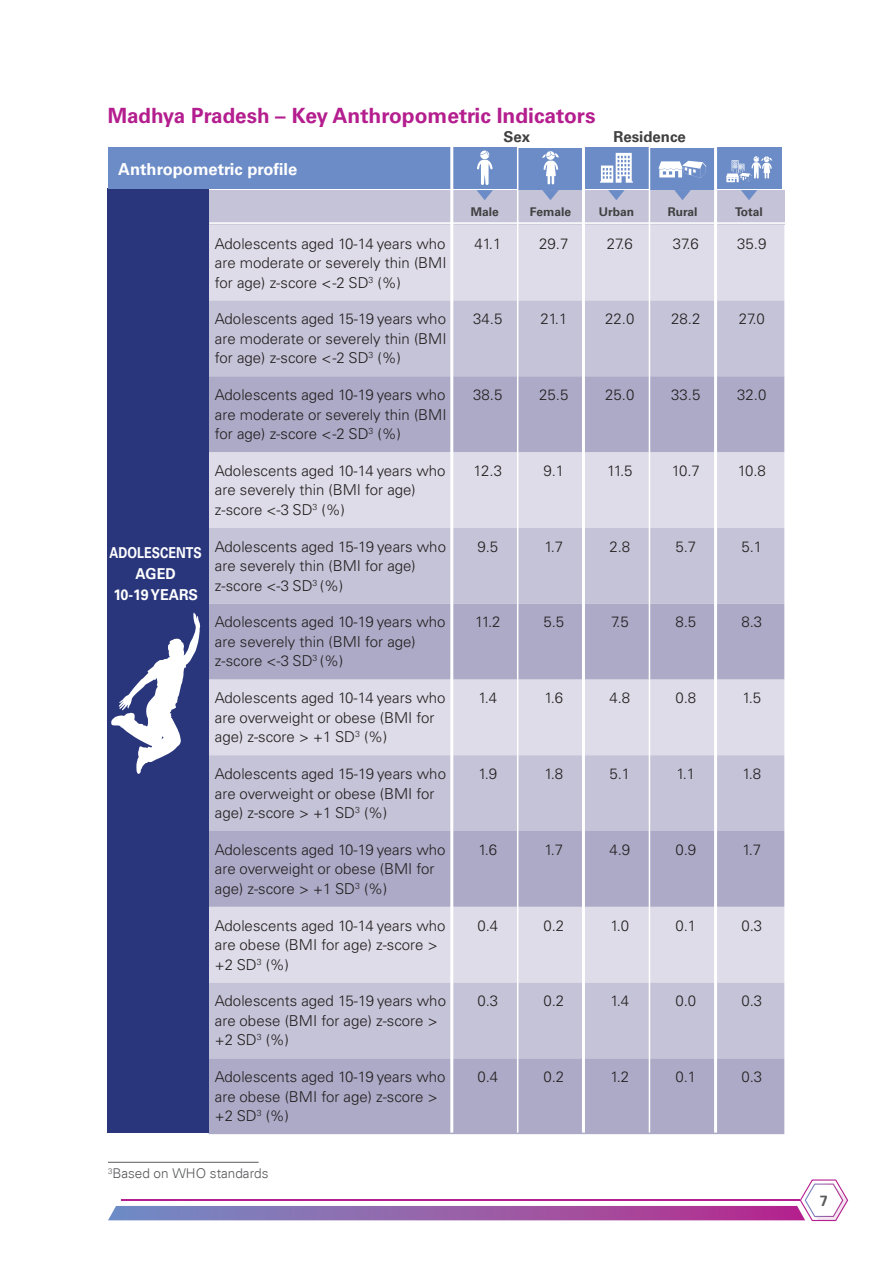
<style>
.page{position:relative;width:893px;height:1263px;background:#fff}
.page>*{position:absolute;margin:0;border:0;box-sizing:border-box;transform-origin:0 0}
.t1{font:700 21px "Univers LT Pro 65";color:#b41e8e}
.t2{font:700 16.5px "Univers LT Pro 65";color:#fff}
.t3{font:300 15px/19.5px "Univers LT Pro 45";color:#231f20}
.t4{font:700 15px/21px "Univers LT Pro 65";color:#fff;text-align:center;scale:.83 1}
.t5{font:700 15px "Univers LT Pro 65";color:#404041}
.t6{font:700 15px "Univers 65";color:#58595b}
.t7{font:300 13.5px "Univers";color:#58595b}
.t8{font:700 12px "Univers LT Pro 65";color:#404041}
</style>
<div class="page">
<svg style="left:108px;top:1179px;width:740px;height:42px"></svg>
<hr style="left:121px;top:1199px;width:679px;height:2px;background:#b41e8e">
<hr style="left:108px;top:1162px;width:151px;height:1px;background:#58595b">
<div style="left:207px;top:190px;width:578px;height:35px;background:#c5c3d7"></div>
<div style="left:209px;top:225px;width:575px;height:75px;background:#dedce8"></div>
<div style="left:209px;top:300px;width:575px;height:76px;background:#c5c3d7"></div>
<svg style="left:209px;top:376px;width:575px;height:758px;background:#c3c0d5"></svg>
<div style="left:108px;top:188px;width:101px;height:944px;background:#2a367c"></div>
<div style="left:108px;top:147px;width:347px;height:42px;background:#6c8cc7"></div>
<div style="left:452px;top:147px;width:66px;height:42px;background:#6c8cc7"></div>
<div style="left:518px;top:148px;width:65px;height:42px;background:#6c8cc7"></div>
<svg style="left:542px;top:190px;width:17px;height:10px"></svg>
<div style="left:583px;top:147px;width:66px;height:42px;background:#6c8cc7"></div>
<svg style="left:608px;top:190px;width:17px;height:10px"></svg>
<div style="left:649px;top:148px;width:67px;height:42px;background:#6c8cc7"></div>
<svg style="left:674px;top:190px;width:17px;height:10px"></svg>
<div style="left:716px;top:147px;width:66px;height:42px;background:#6c8cc7"></div>
<svg style="left:741px;top:190px;width:16px;height:10px"></svg>
<svg style="left:477px;top:151px;width:16px;height:49px"></svg>
<svg style="left:542px;top:151px;width:17px;height:33px"></svg>
<svg style="left:600px;top:153px;width:33px;height:30px"></svg>
<svg style="left:658px;top:161px;width:49px;height:17px"></svg>
<svg style="left:726px;top:156px;width:46px;height:26px"></svg>
<hr style="left:582px;top:147px;width:3px;height:985px;background:#fff">
<hr style="left:517px;top:147px;width:1px;height:985px;background:#fff">
<hr style="left:649px;top:147px;width:1px;height:985px;background:#fff">
<hr style="left:714px;top:147px;width:3px;height:985px;background:#fff">
<hr style="left:450px;top:147px;width:3px;height:985px;background:#fff">
<hr style="left:209px;top:222px;width:576px;height:2px;background:#fff">
<svg style="left:111px;top:613px;width:89px;height:161px"></svg>
<h1 class="t1" style="left:108px;top:108px;width:489px">Madhya Pradesh – Key Anthropometric Indicators</h1>
<p class="t2" style="left:118px;top:163px;width:181px">Anthropometric profile</p>
<p class="t5" style="left:503px;top:132px;width:28px">Sex</p>
<p class="t5" style="left:613px;top:132px;width:74px">Residence</p>
<p class="t8" style="left:471px;top:207px;width:30px">Male</p>
<p class="t8" style="left:530px;top:207px;width:43px">Female</p>
<p class="t8" style="left:599px;top:207px;width:37px">Urban</p>
<p class="t8" style="left:668px;top:207px;width:31px">Rural</p>
<p class="t8" style="left:735px;top:207px;width:29px">Total</p>
<p class="t4" style="left:110px;top:544px;width:112px">ADOLESCENTS<br>AGED<br>10-19 YEARS</p>
<p class="t3" style="left:215px;top:235px;width:233px;text-align:justify">Adolescents aged 10-14 years who are moderate or severely thin (BMI for age) z-score &lt; -2 SD<sup>3</sup> (%)</p>
<p class="t3" style="left:474px;top:235px;width:29px">41.1</p>
<p class="t3" style="left:539px;top:235px;width:31px">29.7</p>
<p class="t3" style="left:607px;top:235px;width:28px">27.6</p>
<p class="t3" style="left:673px;top:235px;width:28px">37.6</p>
<p class="t3" style="left:737px;top:235px;width:31px">35.9</p>
<p class="t3" style="left:215px;top:311px;width:233px;text-align:justify">Adolescents aged 15-19 years who are moderate or severely thin (BMI for age) z-score &lt; -2 SD<sup>3</sup> (%)</p>
<p class="t3" style="left:473px;top:311px;width:31px">34.5</p>
<p class="t3" style="left:540px;top:311px;width:29px">21.1</p>
<p class="t3" style="left:605px;top:311px;width:31px">22.0</p>
<p class="t3" style="left:671px;top:311px;width:31px">28.2</p>
<p class="t3" style="left:739px;top:311px;width:28px">27.0</p>
<p class="t3" style="left:215px;top:387px;width:233px;text-align:justify">Adolescents aged 10-19 years who are moderate or severely thin (BMI for age) z-score &lt; -2 SD<sup>3</sup> (%)</p>
<p class="t3" style="left:473px;top:387px;width:31px">38.5</p>
<p class="t3" style="left:539px;top:387px;width:31px">25.5</p>
<p class="t3" style="left:605px;top:387px;width:31px">25.0</p>
<p class="t3" style="left:671px;top:387px;width:31px">33.5</p>
<p class="t3" style="left:737px;top:387px;width:31px">32.0</p>
<p class="t3" style="left:215px;top:463px;width:232px">Adolescents aged 10-14 years who are severely thin (BMI for age) z-score &lt;-3 SD<sup>3</sup> (%)</p>
<p class="t3" style="left:474px;top:463px;width:30px">12.3</p>
<p class="t3" style="left:543px;top:463px;width:22px">9.1</p>
<p class="t3" style="left:607px;top:463px;width:27px">11.5</p>
<p class="t3" style="left:672px;top:463px;width:30px">10.7</p>
<p class="t3" style="left:738px;top:463px;width:30px">10.8</p>
<p class="t3" style="left:215px;top:538px;width:233px">Adolescents aged 15-19 years who are severely thin (BMI for age) z-score &lt;-3 SD<sup>3</sup> (%)</p>
<p class="t3" style="left:477px;top:538px;width:22px">9.5</p>
<p class="t3" style="left:544px;top:538px;width:20px">1.7</p>
<p class="t3" style="left:609px;top:538px;width:22px">2.8</p>
<p class="t3" style="left:675px;top:538px;width:22px">5.7</p>
<p class="t3" style="left:741px;top:538px;width:22px">5.1</p>
<p class="t3" style="left:215px;top:614px;width:232px">Adolescents aged 10-19 years who are severely thin (BMI for age) z-score &lt;-3 SD<sup>3</sup> (%)</p>
<p class="t3" style="left:475px;top:614px;width:27px">11.2</p>
<p class="t3" style="left:543px;top:614px;width:22px">5.5</p>
<p class="t3" style="left:611px;top:614px;width:19px">7.5</p>
<p class="t3" style="left:675px;top:614px;width:22px">8.5</p>
<p class="t3" style="left:741px;top:614px;width:22px">8.3</p>
<p class="t3" style="left:215px;top:690px;width:232px">Adolescents aged 10-14 years who are overweight or obese (BMI for age) z-score &gt; +1 SD<sup>3</sup> (%)</p>
<p class="t3" style="left:478px;top:690px;width:20px">1.4</p>
<p class="t3" style="left:544px;top:690px;width:20px">1.6</p>
<p class="t3" style="left:609px;top:690px;width:22px">4.8</p>
<p class="t3" style="left:675px;top:690px;width:22px">0.8</p>
<p class="t3" style="left:742px;top:690px;width:20px">1.5</p>
<p class="t3" style="left:215px;top:766px;width:233px">Adolescents aged 15-19 years who are overweight or obese (BMI for age) z-score &gt; +1 SD<sup>3</sup> (%)</p>
<p class="t3" style="left:478px;top:766px;width:20px">1.9</p>
<p class="t3" style="left:544px;top:766px;width:20px">1.8</p>
<p class="t3" style="left:609px;top:766px;width:22px">5.1</p>
<p class="t3" style="left:676px;top:766px;width:20px">1.1</p>
<p class="t3" style="left:742px;top:766px;width:20px">1.8</p>
<p class="t3" style="left:215px;top:841px;width:232px">Adolescents aged 10-19 years who are overweight or obese (BMI for age) z-score &gt; +1 SD<sup>3</sup> (%)</p>
<p class="t3" style="left:478px;top:841px;width:20px">1.6</p>
<p class="t3" style="left:544px;top:841px;width:20px">1.7</p>
<p class="t3" style="left:609px;top:841px;width:22px">4.9</p>
<p class="t3" style="left:675px;top:841px;width:22px">0.9</p>
<p class="t3" style="left:742px;top:841px;width:20px">1.7</p>
<p class="t3" style="left:215px;top:917px;width:232px">Adolescents aged 10-14 years who are obese (BMI for age) z-score &gt; +2 SD<sup>3</sup> (%)</p>
<p class="t3" style="left:477px;top:917px;width:22px">0.4</p>
<p class="t3" style="left:543px;top:917px;width:22px">0.2</p>
<p class="t3" style="left:610px;top:917px;width:20px">1.0</p>
<p class="t3" style="left:675px;top:917px;width:22px">0.1</p>
<p class="t3" style="left:741px;top:917px;width:22px">0.3</p>
<p class="t3" style="left:215px;top:993px;width:233px">Adolescents aged 15-19 years who are obese (BMI for age) z-score &gt; +2 SD<sup>3</sup> (%)</p>
<p class="t3" style="left:477px;top:993px;width:22px">0.3</p>
<p class="t3" style="left:543px;top:993px;width:22px">0.2</p>
<p class="t3" style="left:610px;top:993px;width:20px">1.4</p>
<p class="t3" style="left:675px;top:993px;width:22px">0.0</p>
<p class="t3" style="left:741px;top:993px;width:22px">0.3</p>
<p class="t3" style="left:215px;top:1069px;width:232px">Adolescents aged 10-19 years who are obese (BMI for age) z-score &gt; +2 SD<sup>3</sup> (%)</p>
<p class="t3" style="left:477px;top:1069px;width:22px">0.4</p>
<p class="t3" style="left:543px;top:1069px;width:22px">0.2</p>
<p class="t3" style="left:610px;top:1069px;width:20px">1.2</p>
<p class="t3" style="left:675px;top:1069px;width:22px">0.1</p>
<p class="t3" style="left:741px;top:1069px;width:22px">0.3</p>
<p class="t7" style="left:108px;top:1165px;width:162px"><sup>3</sup>Based on WHO standards</p>
<p class="t6" style="left:820px;top:1191px;width:10px">7</p>
</div>
